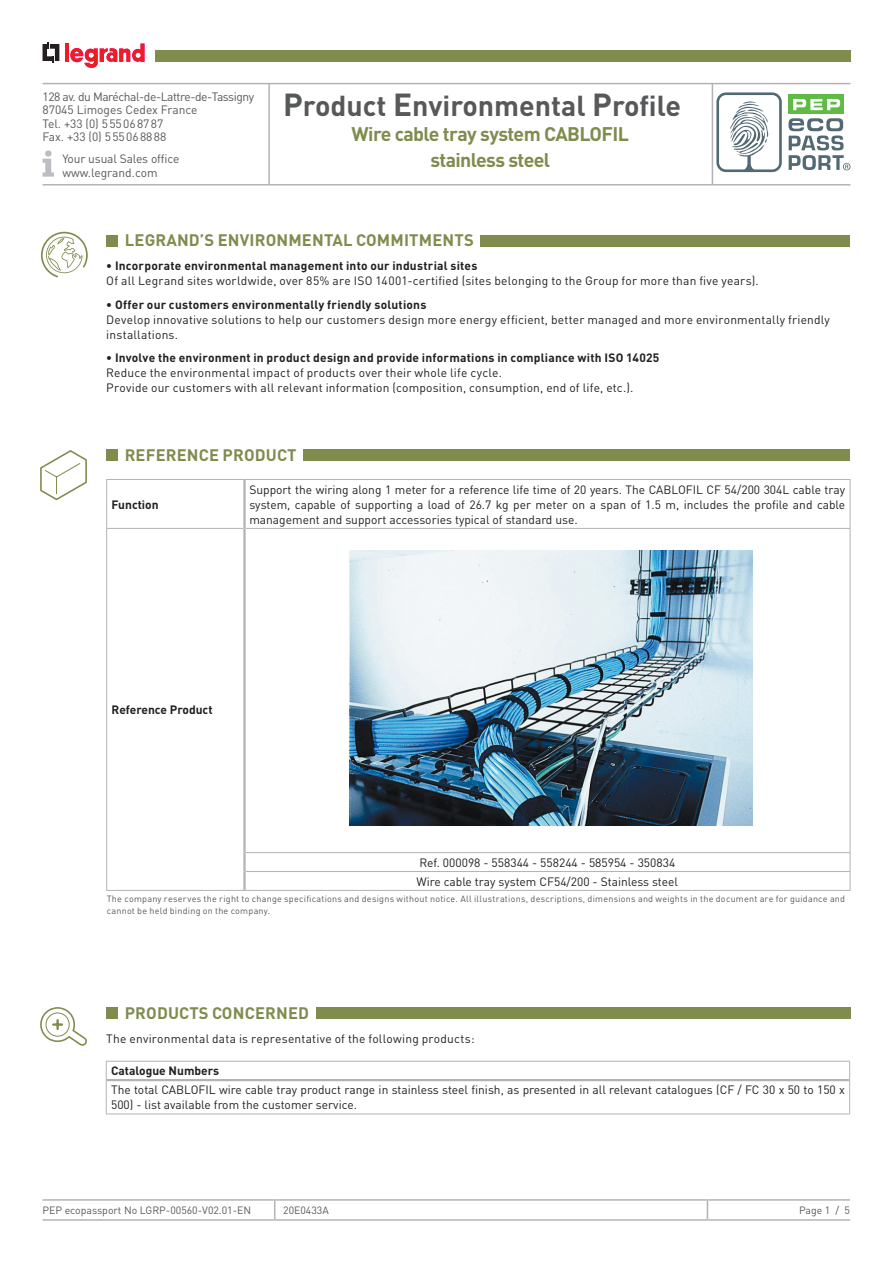
<style>
.page{position:relative;width:893px;height:1263px;background:#fff}
.page>*{position:absolute;margin:0;border:0;box-sizing:border-box;transform-origin:0 0}
.t1{font:700 28.5px "DIN Pro";color:#57585a}
.t2{font:700 19.5px/25.5px "DIN Pro";letter-spacing:-.03em;color:#7f8c4e;text-align:center}
.t3{font:700 16.5px "DIN Pro";letter-spacing:.01em;color:#7f8c4e}
.t4{font:12px/15px "DIN Pro";letter-spacing:.015em;color:#231f20}
.t5{font:700 12px "DIN Pro";letter-spacing:.015em;color:#231f20}
.t6{font:12px/13.5px "DIN Pro";letter-spacing:-.01em;color:#57585a}
.t7{font:10.5px "DIN Pro";color:#57585a}
.t8{font:9px/12px "DIN Pro";letter-spacing:.025em;color:#57585a}
.s1{font-size:31.5px}
</style>
<div class="page">
<hr style="left:43px;top:1199px;width:232px;height:2px;background:#b2b3b7">
<hr style="left:275px;top:1199px;width:432px;height:2px;background:#b2b3b7">
<svg style="left:274px;top:1201px;width:1px;height:18px"></svg>
<hr style="left:707px;top:1199px;width:143px;height:2px;background:#b2b3b7">
<svg style="left:707px;top:1201px;width:1px;height:18px"></svg>
<hr style="left:43px;top:1219px;width:232px;height:2px;background:#b2b3b7">
<hr style="left:275px;top:1219px;width:432px;height:2px;background:#b2b3b7">
<hr style="left:707px;top:1219px;width:143px;height:2px;background:#b2b3b7">
<div style="left:788px;top:95px;width:56px;height:19px;background:#60bb46"></div>
<svg style="left:793px;top:99px;width:47px;height:11px"></svg>
<svg style="left:716px;top:92px;width:66px;height:80px"></svg>
<svg style="left:788px;top:118px;width:62px;height:52px"></svg>
<svg style="left:43px;top:43px;width:16px;height:20px"></svg>
<hr style="left:65px;top:44px;width:4px;height:18px;background:#ee1d23">
<svg style="left:70px;top:44px;width:75px;height:24px"></svg>
<hr style="left:43px;top:83px;width:807px;height:1px;background:#b2b3b7">
<hr style="left:43px;top:184px;width:807px;height:2px;background:#b2b3b7">
<hr style="left:268px;top:84px;width:2px;height:100px;background:#b2b3b7">
<hr style="left:712px;top:84px;width:1px;height:100px;background:#b2b3b7">
<div style="left:155px;top:50px;width:695px;height:12px;background:#7f8c4e"></div>
<svg style="left:43px;top:150px;width:11px;height:27px"></svg>
<div style="left:106px;top:235px;width:12px;height:11px;background:#7f8c4e"></div>
<div style="left:480px;top:235px;width:370px;height:11px;background:#7f8c4e"></div>
<svg style="left:41px;top:232px;width:47px;height:45px"></svg>
<div style="left:106px;top:1007px;width:12px;height:12px;background:#7f8c4e"></div>
<div style="left:316px;top:1007px;width:534px;height:12px;background:#7f8c4e"></div>
<div style="left:106px;top:449px;width:12px;height:12px;background:#7f8c4e"></div>
<div style="left:303px;top:449px;width:547px;height:12px;background:#7f8c4e"></div>
<hr style="left:106px;top:479px;width:138px;height:1px;background:#b2b3b7">
<hr style="left:106px;top:480px;width:1px;height:48px;background:#b2b3b7">
<hr style="left:106px;top:528px;width:137px;height:1px;background:#b2b3b7">
<hr style="left:106px;top:529px;width:1px;height:324px;background:#b2b3b7">
<svg style="left:106px;top:853px;width:1px;height:37px"></svg>
<hr style="left:106px;top:890px;width:138px;height:1px;background:#b2b3b7">
<hr style="left:244px;top:890px;width:606px;height:1px;background:#b2b3b7">
<hr style="left:244px;top:479px;width:606px;height:1px;background:#b2b3b7">
<hr style="left:850px;top:480px;width:1px;height:48px;background:#b2b3b7">
<hr style="left:246px;top:528px;width:604px;height:1px;background:#b2b3b7">
<hr style="left:850px;top:529px;width:1px;height:323px;background:#b2b3b7">
<hr style="left:246px;top:852px;width:604px;height:1px;background:#b2b3b7">
<hr style="left:246px;top:871px;width:604px;height:1px;background:#b2b3b7">
<svg style="left:850px;top:853px;width:1px;height:37px"></svg>
<hr style="left:243px;top:480px;width:3px;height:48px;background:#b2b3b7">
<hr style="left:243px;top:528px;width:3px;height:325px;background:#b2b3b7">
<hr style="left:243px;top:853px;width:3px;height:18px;background:#b2b3b7">
<hr style="left:243px;top:871px;width:3px;height:19px;background:#b2b3b7">
<hr style="left:106px;top:1061px;width:744px;height:1px;background:#b2b3b7">
<svg style="left:849px;top:1061px;width:1px;height:19px"></svg>
<hr style="left:849px;top:1080px;width:1px;height:33px;background:#b2b3b7">
<hr style="left:106px;top:1113px;width:744px;height:1px;background:#b2b3b7">
<hr style="left:107px;top:1079px;width:742px;height:2px;background:#b2b3b7">
<svg style="left:106px;top:1061px;width:1px;height:19px"></svg>
<hr style="left:106px;top:1080px;width:1px;height:33px;background:#b2b3b7">
<img style="left:349px;top:551px;width:404px;height:275px">
<svg style="left:40px;top:450px;width:47px;height:50px"></svg>
<svg style="left:40px;top:1007px;width:47px;height:39px"></svg>
<p class="t6" style="left:43px;top:89px;width:213px">128 av. du Maréchal-de-Lattre-de-Tassigny<br>87045 Limoges Cedex France<br>Tel. +33 (0) 555068787<br>Fax. +33 (0) 555068888</p>
<p class="t6" style="left:62px;top:152px;width:118px">Your usual Sales office www.legrand.com</p>
<h1 class="t1" style="left:283px;top:86px;width:399px"><span class="s1">P</span>roduct <span class="s1">E</span>nvironmental <span class="s1">P</span>rofile</h1>
<h2 class="t2" style="left:352px;top:121px;width:279px">Wire cable tray system CABLOFIL stainless steel</h2>
<h3 class="t3" style="left:125px;top:229px;width:350px">LEGRAND’S ENVIRONMENTAL COMMITMENTS</h3>
<p class="t5" style="left:106px;top:257px;width:373px">• Incorporate environmental management into our industrial sites</p>
<p class="t4" style="left:106px;top:273px;width:654px">Of all Legrand sites worldwide, over 85% are ISO 14001-certified (sites belonging to the Group for more than five years).</p>
<p class="t5" style="left:106px;top:296px;width:322px">• Offer our customers environmentally friendly solutions</p>
<p class="t4" style="left:106px;top:311px;width:725px">Develop innovative solutions to help our customers design more energy efficient, better managed and more environmentally friendly installations.</p>
<p class="t5" style="left:106px;top:349px;width:555px">• Involve the environment in product design and provide informations in compliance with ISO 14025</p>
<p class="t4" style="left:106px;top:365px;width:529px">Reduce the environmental impact of products over their whole life cycle.<br>Provide our customers with all relevant information (composition, consumption, end of life, etc.).</p>
<p class="t3" style="left:125px;top:444px;width:173px">REFERENCE PRODUCT</p>
<p class="t5" style="left:112px;top:496px;width:49px">Function</p>
<p class="t4" style="left:249px;top:481px;width:597px;text-align:justify">Support the wiring along 1 meter for a reference life time of 20 years. The CABLOFIL CF 54/200 304L cable tray system, capable of supporting a load of 26.7 kg per meter on a span of 1.5 m, includes the profile and cable management and support accessories typical of standard use.</p>
<p class="t5" style="left:112px;top:701px;width:103px">Reference Product</p>
<p class="t4" style="left:419px;top:854px;width:257px">Ref. 000098 - 558344 - 558244 - 585954 - 350834</p>
<p class="t4" style="left:416px;top:873px;width:263px">Wire cable tray system CF54/200 - Stainless steel</p>
<p class="t8" style="left:107px;top:892px;width:740px">The company reserves the right to change specifications and designs without notice. All illustrations, descriptions, dimensions and weights in the document are for guidance and cannot be held binding on the company.</p>
<p class="t3" style="left:125px;top:1002px;width:186px">PRODUCTS CONCERNED</p>
<p class="t4" style="left:106px;top:1030px;width:370px">The environmental data is representative of the following products:</p>
<p class="t5" style="left:111px;top:1063px;width:110px">Catalogue Numbers</p>
<p class="t4" style="left:111px;top:1082px;width:735px">The total CABLOFIL wire cable tray product range in stainless steel finish, as presented in all relevant catalogues (CF / FC 30 x 50 to 150 x<br>500) - list available from the customer service.</p>
<p class="t7" style="left:43px;top:1203px;width:210px">PEP ecopassport No LGRP-00560-V02.01-EN</p>
<p class="t7" style="left:283px;top:1203px;width:47px">20E0433A</p>
<p class="t7" style="left:799px;top:1203px;width:53px">Page 1 / 5</p>
</div>
